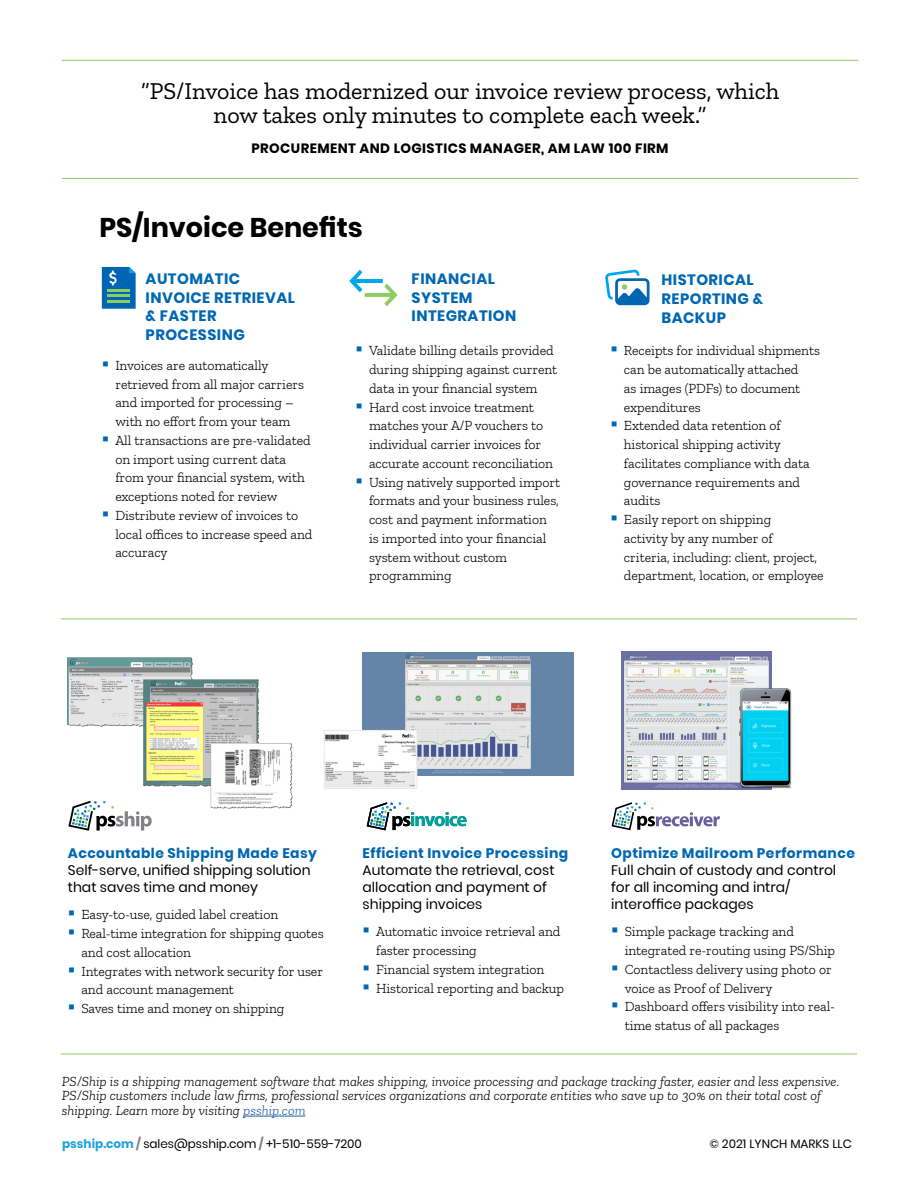
<style>
.page{position:relative;width:918px;height:1188px;background:#fff}
.page>*{position:absolute;margin:0;border:0;box-sizing:border-box;transform-origin:0 0}
.t1{font:700 27px "Poppins";color:#000}
.t2{font:24px/24px "Zilla Slab";color:#000;text-align:center}
.t3{font:700 15px/18.8px "Poppins";letter-spacing:.03em;color:#0067b2}
.t4{font:300 13.8px/18.8px "Zilla Slab";letter-spacing:-.005em;color:#000}
.t5{font:italic 300 13.8px/14.5px "Zilla Slab";color:#000}
.t6{font:13.8px/16.8px "Poppins";color:#000}
.t7{font:700 13.8px "Poppins";letter-spacing:.03em;color:#0067b2}
.t8{font:700 13.5px "Poppins";letter-spacing:.03em;color:#000}
.t9{font:12px "Poppins";color:#000}
.s1{color:#215e9e}
.s2{font-weight:700;color:#20a2dc}
.s3{font-weight:700;color:#808285}
</style>
<div class="page">
<hr style="left:62px;top:178px;width:796px;height:1px;background:#90c963">
<hr style="left:62px;top:60px;width:796px;height:1px;background:#90c963">
<svg style="left:102px;top:267px;width:34px;height:42px"></svg>
<svg style="left:68px;top:810px;width:84px;height:21px"></svg>
<img style="left:68px;top:658px;width:225px;height:152px">
<svg style="left:349px;top:270px;width:49px;height:36px"></svg>
<svg style="left:605px;top:270px;width:45px;height:35px"></svg>
<svg style="left:612px;top:802px;width:108px;height:28px"></svg>
<img style="left:621px;top:652px;width:151px;height:137px">
<img style="left:736px;top:685px;width:56px;height:105px">
<svg style="left:367px;top:802px;width:100px;height:28px"></svg>
<img style="left:363px;top:653px;width:210px;height:123px">
<img style="left:326px;top:732px;width:89px;height:55px">
<div style="left:324px;top:730px;width:93px;height:59px;border:1px solid #e6e7e8"></div>
<hr style="left:243px;top:1116px;width:62px;height:1px;background:#215e9e">
<hr style="left:61px;top:619px;width:796px;height:1px;background:#90c963">
<hr style="left:61px;top:1054px;width:796px;height:1px;background:#90c963">
<h2 class="t2" style="left:141px;top:80px;width:640px">”PS/Invoice has modernized our invoice review process, which now takes only minutes to complete each week.”</h2>
<p class="t8" style="left:251px;top:141px;width:419px">PROCUREMENT AND LOGISTICS MANAGER, AM LAW 100 FIRM</p>
<h1 class="t1" style="left:99px;top:212px;width:265px">PS/Invoice Benefits</h1>
<p class="t3" style="left:146px;top:269px;width:151px">AUTOMATIC<br>INVOICE RETRIEVAL &amp; FASTER<br>PROCESSING</p>
<p class="t4" style="left:115px;top:356px;width:199px">Invoices are automatically retrieved from all major carriers and imported for processing – with no effort from your team<br>All transactions are pre-validated on import using current data from your financial system, with exceptions noted for review<br>Distribute review of invoices to local offices to increase speed and accuracy</p>
<p class="t3" style="left:412px;top:269px;width:106px">FINANCIAL<br>SYSTEM<br>INTEGRATION</p>
<p class="t4" style="left:369px;top:341px;width:193px">Validate billing details provided during shipping against current data in your financial system<br>Hard cost invoice treatment matches your A/P vouchers to individual carrier invoices for accurate account reconciliation<br>Using natively supported import formats and your business rules, cost and payment information<br>is imported into your financial system without custom programming</p>
<p class="t3" style="left:662px;top:271px;width:103px">HISTORICAL<br>REPORTING &amp;<br>BACKUP</p>
<p class="t4" style="left:624px;top:341px;width:201px">Receipts for individual shipments can be automatically attached<br>as images (PDFs) to document expenditures<br>Extended data retention of historical shipping activity facilitates compliance with data governance requirements and audits<br>Easily report on shipping<br>activity by any number of<br>criteria, including: client, project, department, location, or employee</p>
<p class="t7" style="left:68px;top:845px;width:251px">Accountable Shipping Made Easy</p>
<p class="t6" style="left:68px;top:862px;width:244px">Self-serve, unified shipping solution that saves time and money</p>
<p class="t4" style="left:81px;top:906px;width:244px">Easy-to-use, guided label creation Real-time integration for shipping quotes and cost allocation<br>Integrates with network security for user and account management<br>Saves time and money on shipping</p>
<p class="t7" style="left:363px;top:845px;width:207px">Efficient Invoice Processing</p>
<p class="t6" style="left:363px;top:862px;width:193px">Automate the retrieval, cost allocation and payment of shipping invoices</p>
<p class="t4" style="left:376px;top:922px;width:189px">Automatic invoice retrieval and faster processing<br>Financial system integration<br>Historical reporting and backup</p>
<p class="t7" style="left:611px;top:845px;width:245px">Optimize Mailroom Performance</p>
<p class="t6" style="left:611px;top:862px;width:226px">Full chain of custody and control for all incoming and intra/ interoffice packages</p>
<p class="t4" style="left:625px;top:922px;width:212px">Simple package tracking and integrated re-routing using PS/Ship<br>Contactless delivery using photo or voice as Proof of Delivery<br>Dashboard offers visibility into real&shy;time status of all packages</p>
<p class="t5" style="left:62px;top:1074px;width:779px">PS/Ship is a shipping management software that makes shipping, invoice processing and package tracking faster, easier and less expensive.<br>PS/Ship customers include law firms, professional services organizations and corporate entities who save up to 30% on their total cost of shipping. Learn more by visiting <span class="s1">psship.com</span></p>
<p class="t9" style="left:62px;top:1137px;width:301px"><span class="s2">psship.com</span> <span class="s3">/</span> sales@psship.com <span class="s3">/</span> +1-510-559-7200</p>
<p class="t9" style="left:710px;top:1137px;width:144px">© 2021 LYNCH MARKS LLC</p>
</div>
